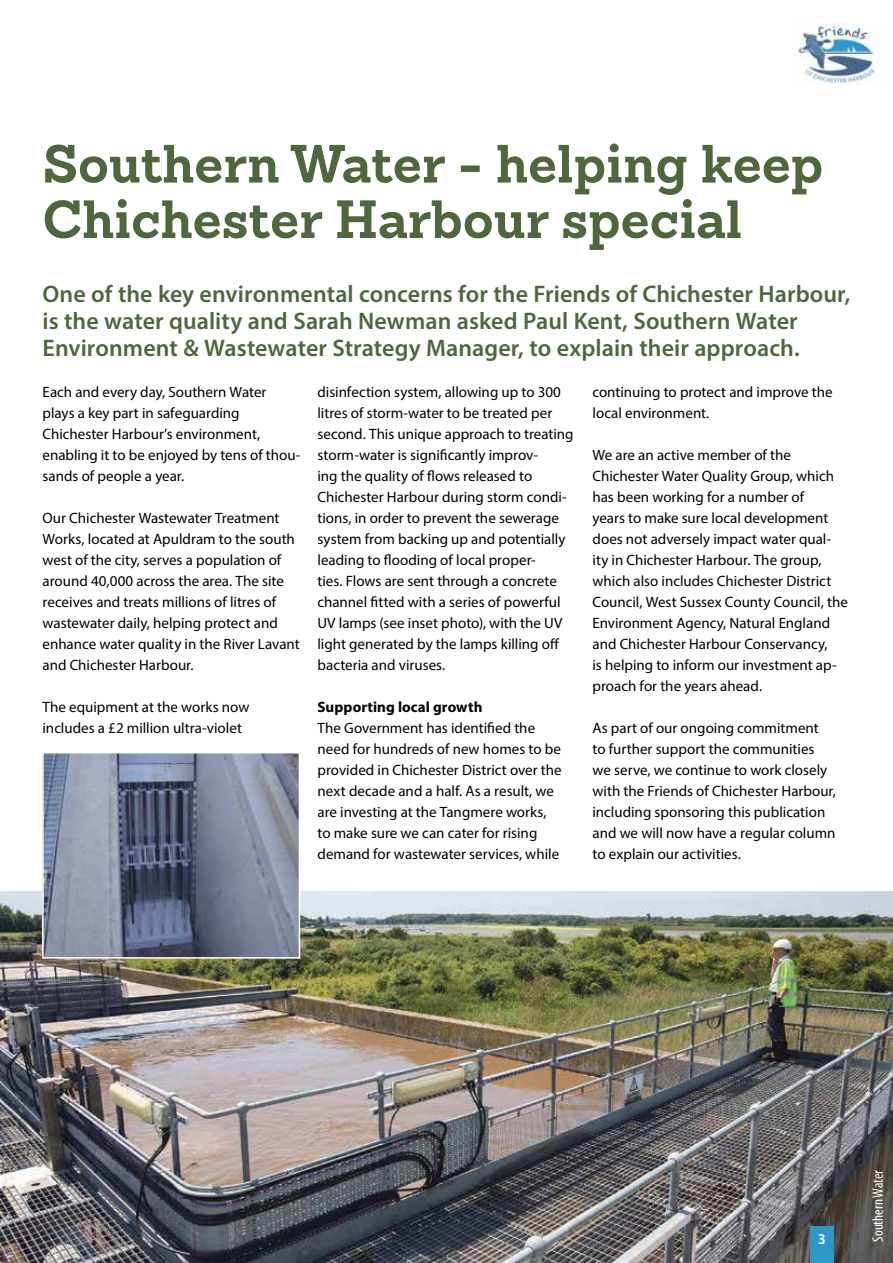
<style>
.page{position:relative;width:893px;height:1263px;background:#fff}
.page>*{position:absolute;margin:0;border:0;box-sizing:border-box;transform-origin:0 0}
.t1{font:700 52.5px/55.5px "Sanchez";color:#4f673c}
.t2{font:600 24px/27px "Myriad Pro";color:#4f673c}
.t3{font:15px/21px "Myriad Pro";color:#000}
.t4{font:700 15px "Myriad Pro";letter-spacing:.005em;color:#000}
.t5{font:condensed 15px "Myriad Pro";color:#fff}
.t6{font:600 15px "Myriad Pro";color:#fff}
</style>
<div class="page">
<img style="left:793px;top:24px;width:86px;height:60px">
<img style="left:0;top:891px;width:893px;height:372px">
<img style="left:45px;top:755px;width:252px;height:201px">
<div style="left:42px;top:752px;width:258px;height:207px;border:2px solid #fff"></div>
<div style="left:810px;top:1226px;width:23px;height:37px;background:#2f96ca"></div>
<h1 class="t1" style="left:43px;top:136px;width:782px">Southern Water - helping keep<br>Chichester Harbour special</h1>
<h2 class="t2" style="left:43px;top:279px;width:809px">One of the key environmental concerns for the Friends of Chichester Harbour, is the water quality and Sarah Newman asked Paul Kent, Southern Water<br>Environment &amp; Wastewater Strategy Manager, to explain their approach.</h2>
<p class="t3" style="left:43px;top:381px;width:259px">Each and every day, Southern Water plays a key part in safeguarding Chichester Harbour’s environment, enabling it to be enjoyed by tens of thou&shy;sands of people a year.</p>
<p class="t3" style="left:43px;top:507px;width:259px">Our Chichester Wastewater Treatment Works, located at Apuldram to the south west of the city, serves a population of around 40,000 across the area. The site receives and treats millions of litres of wastewater daily, helping protect and enhance water quality in the River Lavant and Chichester Harbour.</p>
<p class="t3" style="left:43px;top:696px;width:208px">The equipment at the works now includes a £2 million ultra-violet</p>
<p class="t3" style="left:317px;top:381px;width:258px">disinfection system, allowing up to 300 litres of storm-water to be treated per second. This unique approach to treating storm-water is significantly improv-<br>ing the quality of flows released to Chichester Harbour during storm condi&shy;tions, in order to prevent the sewerage system from backing up and potentially leading to flooding of local proper-<br>ties. Flows are sent through a concrete channel fitted with a series of powerful UV lamps (see inset photo), with the UV light generated by the lamps killing off bacteria and viruses.</p>
<p class="t4" style="left:317px;top:697px;width:167px">Supporting local growth</p>
<p class="t3" style="left:317px;top:717px;width:246px">The Government has identified the need for hundreds of new homes to be provided in Chichester District over the next decade and a half. As a result, we are investing at the Tangmere works, to make sure we can cater for rising demand for wastewater services, while</p>
<p class="t3" style="left:592px;top:381px;width:242px">continuing to protect and improve the local environment.</p>
<p class="t3" style="left:592px;top:444px;width:257px">We are an active member of the Chichester Water Quality Group, which has been working for a number of<br>years to make sure local development does not adversely impact water qual&shy;ity in Chichester Harbour. The group, which also includes Chichester District Council, West Sussex County Council, the Environment Agency, Natural England and Chichester Harbour Conservancy,<br>is helping to inform our investment ap&shy;proach for the years ahead.</p>
<p class="t3" style="left:592px;top:717px;width:245px">As part of our ongoing commitment<br>to further support the communities we serve, we continue to work closely with the Friends of Chichester Harbour, including sponsoring this publication and we will now have a regular column to explain our activities.</p>
<p class="t6" style="left:818px;top:1229px;width:10px">3</p>
<p class="t5" style="left:869px;top:1242px;width:73px;rotate:-90deg">Southern Water</p>
</div>
